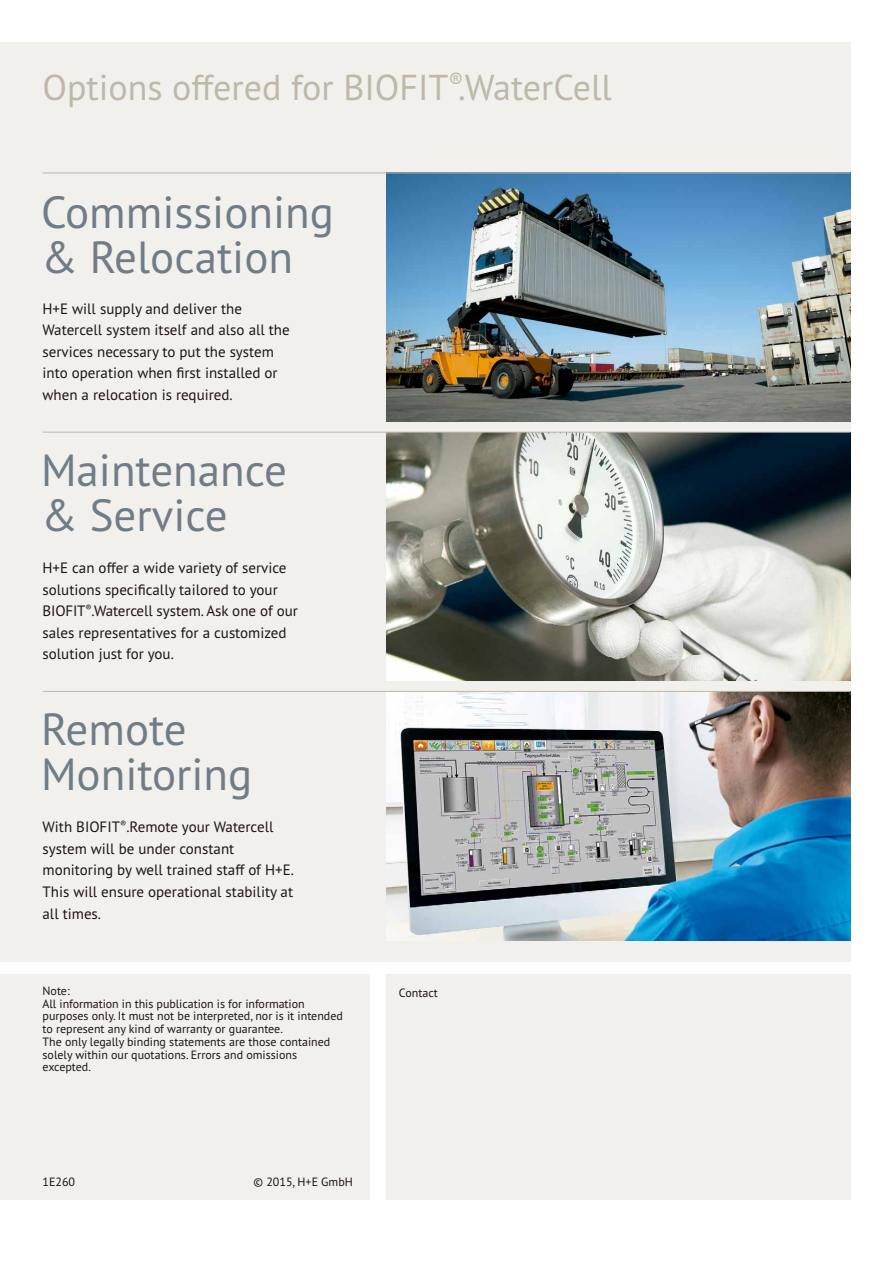
<style>
.page{position:relative;width:893px;height:1263px;background:#fff}
.page>*{position:absolute;margin:0;border:0;box-sizing:border-box;transform-origin:0 0}
.t1{font:45px/45px "PT Sans Pro";color:#707d87}
.t2{font:36px "PT Sans Pro";color:#bfb8a8}
.t3{font:15px/21.6px "PT Sans Pro";color:#1f1410}
.t4{font:12px/12.8px "PT Sans Pro";color:#1f1410}
</style>
<div class="page">
<div style="left:0;top:974px;width:369px;height:225px;background:#f1f0ec"></div>
<div style="left:386px;top:974px;width:464px;height:225px;background:#f1f0ec"></div>
<div style="left:0;top:43px;width:850px;height:919px;background:#f1f0ec"></div>
<img style="left:386px;top:174px;width:464px;height:248px">
<hr style="left:43px;top:173px;width:807px;height:1px;background:#bfb8a8">
<img style="left:386px;top:433px;width:464px;height:248px">
<hr style="left:43px;top:432px;width:807px;height:1px;background:#bfb8a8">
<img style="left:386px;top:692px;width:464px;height:248px">
<hr style="left:43px;top:691px;width:807px;height:1px;background:#bfb8a8">
<h2 class="t2" style="left:43px;top:75px;width:571px">Options offered for BIOFIT<sup>®</sup>.WaterCell</h2>
<h1 class="t1" style="left:41px;top:195px;width:294px">Commissioning &amp; Relocation</h1>
<p class="t3" style="left:43px;top:299px;width:249px">H+E will supply and deliver the Watercell system itself and also all the services necessary to put the system into operation when first installed or when a relocation is required.</p>
<h1 class="t1" style="left:41px;top:452px;width:247px">Maintenance &amp; Service</h1>
<p class="t3" style="left:43px;top:558px;width:257px">H+E can offer a wide variety of service solutions specifically tailored to your BIOFIT<sup>®</sup>.Watercell system. Ask one of our sales representatives for a customized solution just for you.</p>
<h1 class="t1" style="left:41px;top:712px;width:213px">Remote<br>Monitoring</h1>
<p class="t3" style="left:43px;top:818px;width:253px">With BIOFIT<sup>®</sup>.Remote your Watercell system will be under constant monitoring by well trained staff of H+E.<br>This will ensure operational stability at all times.</p>
<p class="t4" style="left:43px;top:985px;width:302px">Note:<br>All information in this publication is for information purposes only. It must not be interpreted, nor is it intended to represent any kind of warranty or guarantee.<br>The only legally binding statements are those contained solely within our quotations. Errors and omissions excepted.</p>
<p class="t4" style="left:43px;top:1177px;width:34px">1E260</p>
<p class="t4" style="left:254px;top:1177px;width:101px">© 2015, H+E GmbH</p>
<p class="t4" style="left:399px;top:988px;width:40px">Contact</p>
</div>
